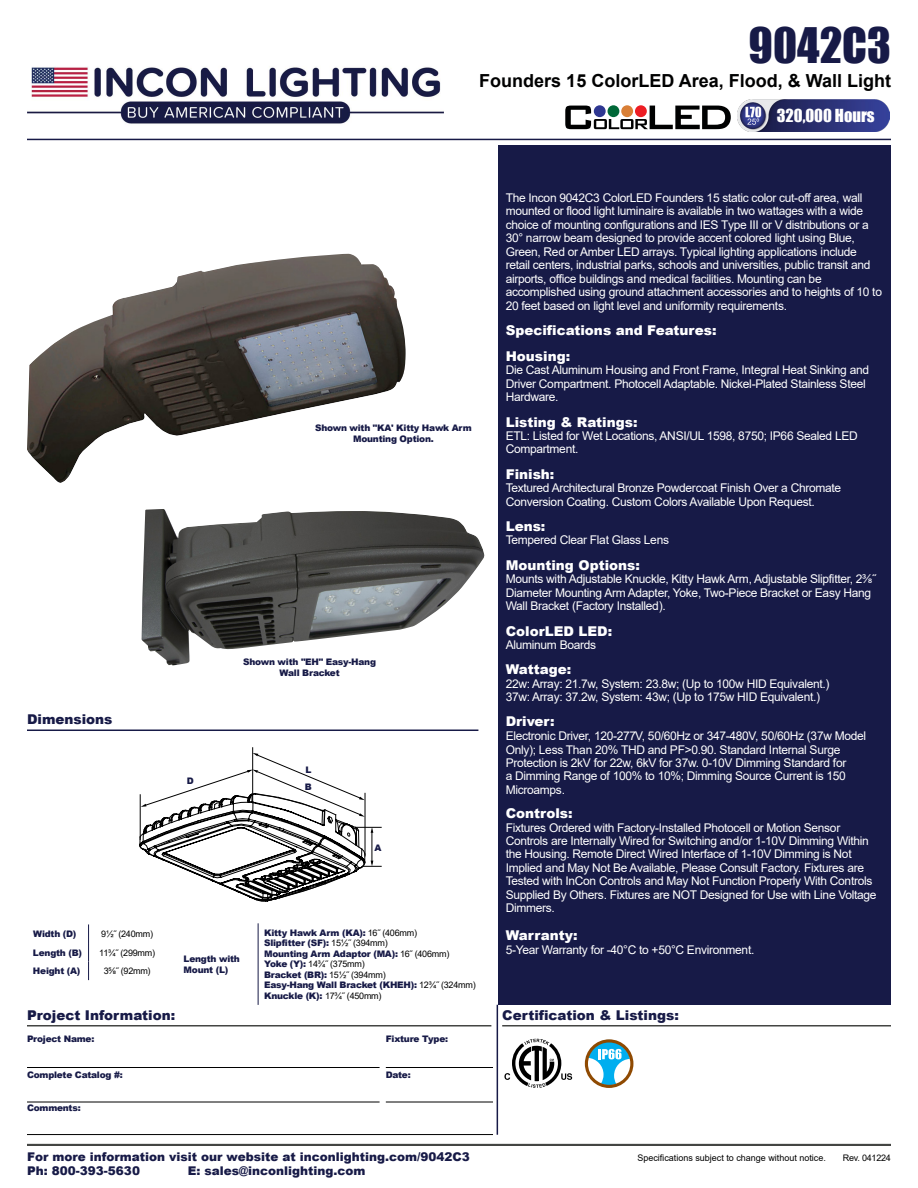
<style>
.page{position:relative;width:918px;height:1188px;background:#fff}
.page>*{position:absolute;margin:0;border:0;box-sizing:border-box;transform-origin:0 0}
.t1{font:45px "Impact";color:#171a47}
.t2{font:700 18px "Arial";color:#000101}
.t3{font:16.5px "Impact";color:#fff}
.t4{font:900 13.5px/25.5px "Arial";color:#fff}
.t5{font:900 13.5px "Arial";color:#171a47}
.t6{font:12px/13.5px "Arial";letter-spacing:-.025em;color:#fff}
.t7{font:900 12px "Arial";color:#171a47}
.t8{font:900 9px/10.5px "Arial";letter-spacing:-.025em;color:#171a47;text-align:center}
.t9{font:9px "Arial";color:#000}
.t10{font:9px "Arial";letter-spacing:-.025em;color:#000}
.s1{font-weight:400;color:#000}
</style>
<div class="page">
<svg style="left:565px;top:106px;width:166px;height:23px"></svg>
<img style="left:27px;top:66px;width:417px;height:58px">
<hr style="left:27px;top:139px;width:864px;height:1px;background:#171a47">
<img style="left:738px;top:100px;width:152px;height:31px">
<hr style="left:27px;top:1134px;width:466px;height:1px;background:#000">
<hr style="left:27px;top:1067px;width:353px;height:1px;background:#000">
<hr style="left:27px;top:1102px;width:353px;height:1px;background:#000">
<hr style="left:386px;top:1102px;width:107px;height:1px;background:#000">
<hr style="left:386px;top:1067px;width:107px;height:1px;background:#000">
<hr style="left:497px;top:1005px;width:1px;height:130px;background:#171a47">
<hr style="left:27px;top:1025px;width:464px;height:2px;background:#444543">
<hr style="left:502px;top:1025px;width:389px;height:2px;background:#444543">
<div style="left:27px;top:1144px;width:864px;height:2px;border:2px solid #444543"></div>
<div style="left:499px;top:145px;width:392px;height:859px;background:#171a47"></div>
<img style="left:27px;top:254px;width:379px;height:229px">
<img style="left:142px;top:509px;width:342px;height:157px">
<hr style="left:252px;top:747px;width:1px;height:56px;background:#000">
<svg style="left:140px;top:753px;width:242px;height:148px"></svg>
<svg style="left:585px;top:1039px;width:48px;height:49px"></svg>
<svg style="left:504px;top:1039px;width:68px;height:49px"></svg>
<svg style="left:88px;top:924px;width:1px;height:56px"></svg>
<hr style="left:258px;top:923px;width:1px;height:82px;background:#171a47">
<hr style="left:27px;top:730px;width:451px;height:1px;background:#171a47">
<h1 class="t1" style="left:749px;top:11px;width:144px">9042C3</h1>
<h2 class="t2" style="left:479px;top:68px;width:413px">Founders 15 ColorLED Area, Flood, &amp; Wall Light</h2>
<h3 class="t3" style="left:777px;top:103px;width:99px">320,000 Hours</h3>
<p class="t8" style="left:315px;top:422px;width:158px">Shown with "KA' Kitty Hawk Arm<br>Mounting Option.</p>
<p class="t5" style="left:27px;top:709px;width:87px">Dimensions</p>
<p class="t8" style="left:187px;top:775px;width:9px">D</p>
<p class="t8" style="left:243px;top:656px;width:134px">Shown with "EH" Easy-Hang<br>Wall Bracket</p>
<p class="t8" style="left:306px;top:764px;width:8px">L</p>
<p class="t8" style="left:305px;top:781px;width:9px">B</p>
<p class="t8" style="left:375px;top:842px;width:9px">A</p>
<p class="t8" style="left:33px;top:928px;width:45px">Width (D)</p>
<p class="t9" style="left:101px;top:928px;width:53px">9½˝ (240mm)</p>
<p class="t8" style="left:33px;top:947px;width:50px">Length (B)</p>
<p class="t10" style="left:99px;top:946px;width:57px">11¾˝ (299mm)</p>
<p class="t8" style="left:33px;top:965px;width:49px">Height (A)</p>
<p class="t9" style="left:104px;top:965px;width:48px">3⅝˝ (92mm)</p>
<p class="t8" style="left:184px;top:953px;width:58px;text-align:left">Length with<br>Mount (L)</p>
<p class="t8" style="left:264px;top:927px;width:213px;text-align:left">Kitty Hawk Arm (KA): <span class="s1">16˝ (406mm)<br></span>Slipfitter (SF): <span class="s1">15½˝ (394mm)<br></span>Mounting Arm Adaptor (MA): <span class="s1">16˝ (406mm)<br></span>Yoke (Y): <span class="s1">14¾˝ (375mm)<br></span>Bracket (BR): <span class="s1">15½˝ (394mm)<br></span>Easy-Hang Wall Bracket (KHEH): <span class="s1">12¾˝ (324mm)<br></span>Knuckle (K): <span class="s1">17¾˝ (450mm)</span></p>
<p class="t6" style="left:506px;top:191px;width:378px">The Incon 9042C3 ColorLED Founders 15 static color cut-off area, wall mounted or flood light luminaire is available in two wattages with a wide choice of mounting configurations and IES Type III or V distributions or a 30° narrow beam designed to provide accent colored light using Blue, Green, Red or Amber LED arrays. Typical lighting applications include retail centers, industrial parks, schools and universities, public transit and airports, office buildings and medical facilities. Mounting can be accomplished using ground attachment accessories and to heights of 10 to 20 feet based on light level and uniformity requirements.</p>
<p class="t4" style="left:506px;top:317px;width:212px">Specifications and Features:<br>Housing:</p>
<p class="t6" style="left:506px;top:363px;width:365px">Die Cast Aluminum Housing and Front Frame, Integral Heat Sinking and<br>Driver Compartment. Photocell Adaptable. Nickel-Plated Stainless Steel<br>Hardware.</p>
<p class="t4" style="left:506px;top:409px;width:133px">Listing &amp; Ratings:</p>
<p class="t6" style="left:506px;top:429px;width:354px;line-height:13px">ETL: Listed for Wet Locations, ANSI/UL 1598, 8750; IP66 Sealed LED<br>Compartment.</p>
<p class="t4" style="left:506px;top:461px;width:50px">Finish:</p>
<p class="t6" style="left:506px;top:482px;width:337px;line-height:13px">Textured Architectural Bronze Powdercoat Finish Over a Chromate<br>Conversion Coating. Custom Colors Available Upon Request.</p>
<p class="t4" style="left:506px;top:513px;width:41px">Lens:</p>
<p class="t6" style="left:506px;top:533px;width:165px">Tempered Clear Flat Glass Lens</p>
<p class="t4" style="left:506px;top:552px;width:136px">Mounting Options:</p>
<p class="t6" style="left:506px;top:572px;width:372px">Mounts with Adjustable Knuckle, Kitty Hawk Arm, Adjustable Slipfitter, 2⅜˝<br>Diameter Mounting Arm Adapter, Yoke, Two-Piece Bracket or Easy Hang<br>Wall Bracket (Factory Installed).</p>
<p class="t4" style="left:506px;top:618px;width:108px">ColorLED LED:</p>
<p class="t6" style="left:506px;top:638px;width:92px">Aluminum Boards</p>
<p class="t4" style="left:506px;top:656px;width:67px">Wattage:</p>
<p class="t6" style="left:506px;top:677px;width:325px;line-height:13px">22w: Array: 21.7w, System: 23.8w; (Up to 100w HID Equivalent.)<br>37w: Array: 37.2w, System: 43w; (Up to 175w HID Equivalent.)</p>
<p class="t4" style="left:506px;top:708px;width:50px">Driver:</p>
<p class="t6" style="left:506px;top:729px;width:362px">Electronic Driver, 120-277V, 50/60Hz or 347-480V, 50/60Hz (37w Model Only); Less Than 20% THD and PF&gt;0.90. Standard Internal Surge Protection is 2kV for 22w, 6kV for 37w. 0-10V Dimming Standard for<br>a Dimming Range of 100% to 10%; Dimming Source Current is 150<br>Microamps.</p>
<p class="t4" style="left:506px;top:800px;width:68px">Controls:</p>
<p class="t6" style="left:506px;top:821px;width:372px">Fixtures Ordered with Factory-Installed Photocell or Motion Sensor Controls are Internally Wired for Switching and/or 1-10V Dimming Within the Housing. Remote Direct Wired Interface of 1-10V Dimming is Not Implied and May Not Be Available, Please Consult Factory. Fixtures are Tested with InCon Controls and May Not Function Properly With Controls Supplied By Others. Fixtures are NOT Designed for Use with Line Voltage Dimmers.</p>
<p class="t4" style="left:506px;top:922px;width:73px">Warranty:</p>
<p class="t6" style="left:506px;top:942px;width:250px">5-Year Warranty for -40°C to +50°C Environment.</p>
<p class="t5" style="left:27px;top:1005px;width:150px">Project Information:</p>
<p class="t5" style="left:502px;top:1005px;width:178px">Certification &amp; Listings:</p>
<p class="t8" style="left:27px;top:1033px;width:69px">Project Name:</p>
<p class="t8" style="left:27px;top:1069px;width:97px">Complete Catalog #:</p>
<p class="t8" style="left:27px;top:1102px;width:55px">Comments:</p>
<p class="t8" style="left:386px;top:1033px;width:64px">Fixture Type:</p>
<p class="t8" style="left:386px;top:1069px;width:26px">Date:</p>
<p class="t7" style="left:27px;top:1148px;width:444px">For more information visit our website at inconlighting.com/9042C3</p>
<p class="t9" style="left:637px;top:1152px;width:190px">Specifications subject to change without notice.</p>
<p class="t7" style="left:27px;top:1162px;width:114px">Ph: 800-393-5630</p>
<p class="t7" style="left:188px;top:1162px;width:179px">E: sales@inconlighting.com</p>
<p class="t10" style="left:843px;top:1152px;width:50px">Rev. 041224</p>
</div>
